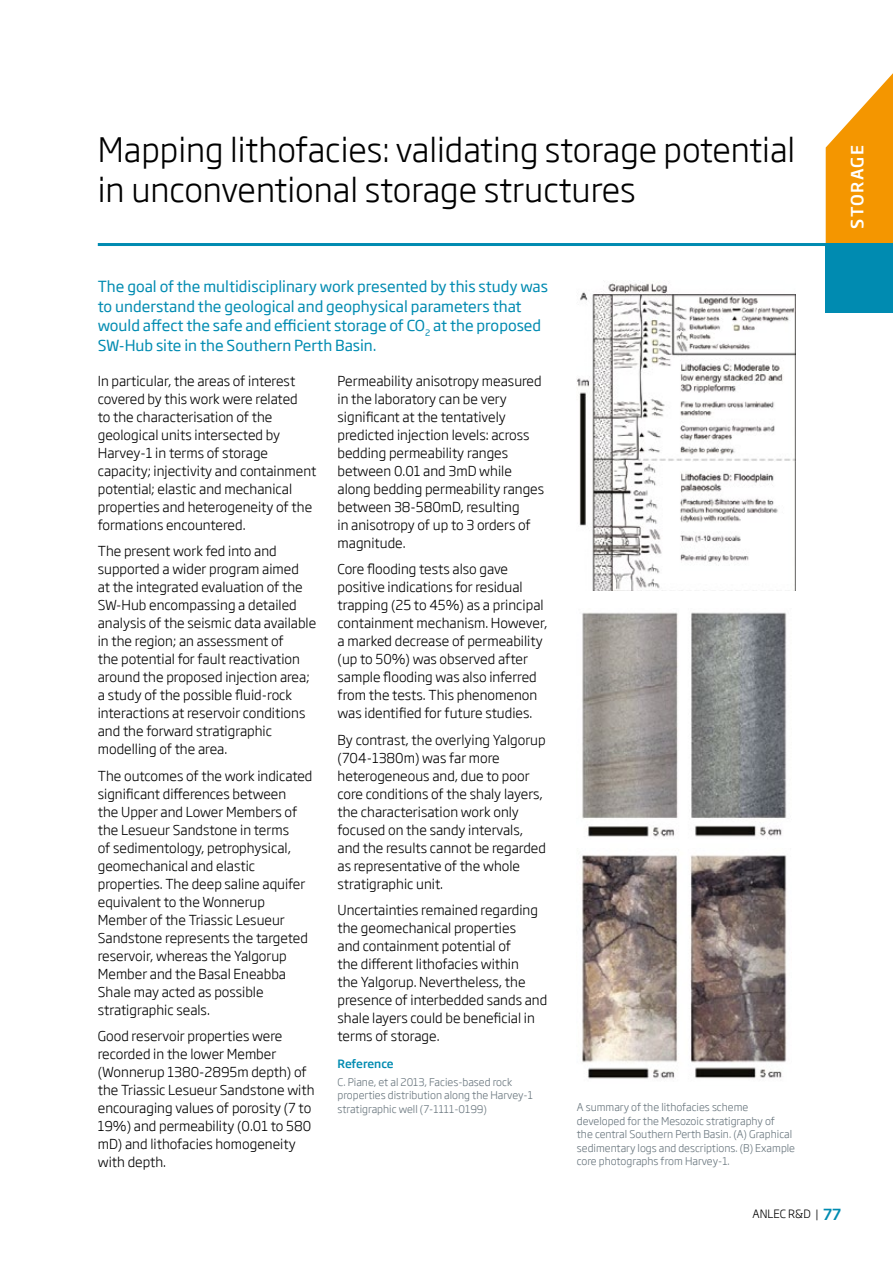
<style>
.page{position:relative;width:893px;height:1263px;background:#fff}
.page>*{position:absolute;margin:0;border:0;box-sizing:border-box;transform-origin:0 0}
.t1{font:300 33px/40.5px "Soho Gothic Std";color:#000}
.t2{font:500 16.5px "Soho Gothic Std";letter-spacing:.085em;color:#fff}
.t3{font:15px/19.5px "Soho Gothic Std";color:#008bb1}
.t4{font:300 13.5px/18px "Soho Gothic Std";color:#000}
.t5{font:300 11.25px "Soho Gothic Std";color:#000}
.t6{font:500 11.25px "Soho Gothic Std";letter-spacing:-.015em;color:#008bb1}
.t7{font:300 10.5px/13.5px "Soho Gothic Std";color:#68757d}
.s1{font-weight:500;font-size:15px;color:#008bb1}
</style>
<div class="page">
<hr style="left:98px;top:243px;width:795px;height:3px;background:#008bb1">
<svg style="left:826px;top:73px;width:67px;height:170px"></svg>
<div style="left:826px;top:243px;width:67px;height:70px;background:#008bb1"></div>
<img style="left:577px;top:282px;width:218px;height:309px">
<img style="left:582px;top:612px;width:205px;height:467px">
<h1 class="t1" style="left:98px;top:130px;width:699px">Mapping lithofacies: validating storage potential in unconventional storage structures</h1>
<p class="t2" style="left:847px;top:229px;width:85px;rotate:-90deg">STORAGE</p>
<p class="t3" style="left:98px;top:277px;width:452px">The goal of the multidisciplinary work presented by this study was to understand the geological and geophysical parameters that would affect the safe and efficient storage of CO<sub>2</sub> at the proposed SW-Hub site in the Southern Perth Basin.</p>
<p class="t4" style="left:98px;top:372px;width:220px">In particular, the areas of interest covered by this work were related<br>to the characterisation of the geological units intersected by Harvey-1 in terms of storage capacity; injectivity and containment potential; elastic and mechanical properties and heterogeneity of the formations encountered.</p>
<p class="t4" style="left:98px;top:543px;width:220px">The present work fed into and supported a wider program aimed<br>at the integrated evaluation of the SW-Hub encompassing a detailed analysis of the seismic data available in the region; an assessment of<br>the potential for fault reactivation around the proposed injection area; a study of the possible fluid-rock interactions at reservoir conditions and the forward stratigraphic modelling of the area.</p>
<p class="t4" style="left:98px;top:767px;width:216px">The outcomes of the work indicated significant differences between<br>the Upper and Lower Members of the Lesueur Sandstone in terms<br>of sedimentology, petrophysical, geomechanical and elastic properties. The deep saline aquifer equivalent to the Wonnerup<br>Member of the Triassic Lesueur<br>Sandstone represents the targeted reservoir, whereas the Yalgorup<br>Member and the Basal Eneabba<br>Shale may acted as possible stratigraphic seals.</p>
<p class="t4" style="left:98px;top:1027px;width:218px">Good reservoir properties were recorded in the lower Member (Wonnerup 1380-2895m depth) of the Triassic Lesueur Sandstone with encouraging values of porosity (7 to<br>19%) and permeability (0.01 to 580 mD) and lithofacies homogeneity with depth.</p>
<p class="t4" style="left:338px;top:372px;width:208px">Permeability anisotropy measured in the laboratory can be very significant at the tentatively predicted injection levels: across bedding permeability ranges between 0.01 and 3mD while along bedding permeability ranges between 38-580mD, resulting<br>in anisotropy of up to 3 orders of magnitude.</p>
<p class="t4" style="left:338px;top:560px;width:211px">Core flooding tests also gave positive indications for residual trapping (25 to 45%) as a principal containment mechanism. However, a marked decrease of permeability (up to 50%) was observed after sample flooding was also inferred from the tests. This phenomenon was identified for future studies.</p>
<p class="t4" style="left:338px;top:731px;width:210px">By contrast, the overlying Yalgorup (704-1380m) was far more heterogeneous and, due to poor core conditions of the shaly layers, the characterisation work only focused on the sandy intervals, and the results cannot be regarded as representative of the whole stratigraphic unit.</p>
<p class="t4" style="left:338px;top:901px;width:211px">Uncertainties remained regarding the geomechanical properties<br>and containment potential of<br>the different lithofacies within<br>the Yalgorup. Nevertheless, the presence of interbedded sands and shale layers could be beneficial in terms of storage.</p>
<p class="t6" style="left:338px;top:1056px;width:58px">Reference</p>
<p class="t7" style="left:338px;top:1075px;width:197px">C. Piane, et al 2013, Facies-based rock properties distribution along the Harvey-1 stratigraphic well (7-1111-0199)</p>
<p class="t7" style="left:577px;top:1101px;width:220px">A summary of the lithofacies scheme developed for the Mesozoic stratigraphy of<br>the central Southern Perth Basin. (A) Graphical sedimentary logs and descriptions. (B) Example core photographs from Harvey-1.</p>
<p class="t5" style="left:752px;top:1207px;width:90px">ANLEC R&amp;D | <span class="s1">77</span></p>
</div>
